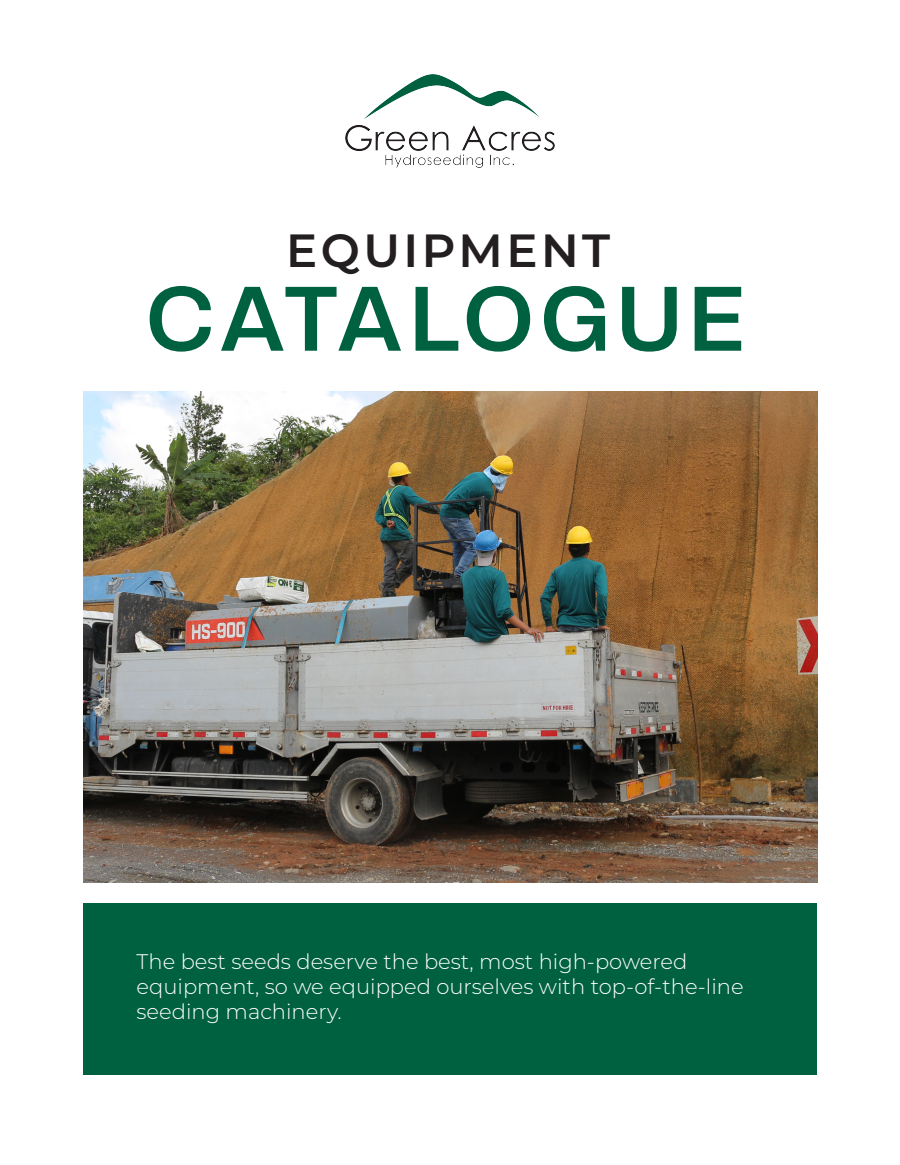
<style>
.page{position:relative;width:900px;height:1165px;background:#fff}
.page>*{position:absolute;margin:0;border:0;box-sizing:border-box;transform-origin:0 0}
.t1{font:700 89.77px "Creato Display";letter-spacing:.09em;color:#006141}
.t2{font:600 46.57px "Montserrat";letter-spacing:.075em;color:#231f20}
.t3{font:300 21.15px/25.4px "Montserrat";color:#fff}
</style>
<div class="page">
<div style="left:84px;top:903px;width:733px;height:171px;background:#006141"></div>
<img style="left:84px;top:392px;width:733px;height:490px">
<img style="left:346px;top:74px;width:208px;height:94px">
<h2 class="t2" style="left:286px;top:217px;width:326px">EQUIPMENT</h2>
<h1 class="t1" style="left:147px;top:266px;width:598px">CATALOGUE</h1>
<p class="t3" style="left:137px;top:948px;width:609px">The best seeds deserve the best, most high-powered equipment, so we equipped ourselves with top-of-the-line seeding machinery.</p>
</div>
